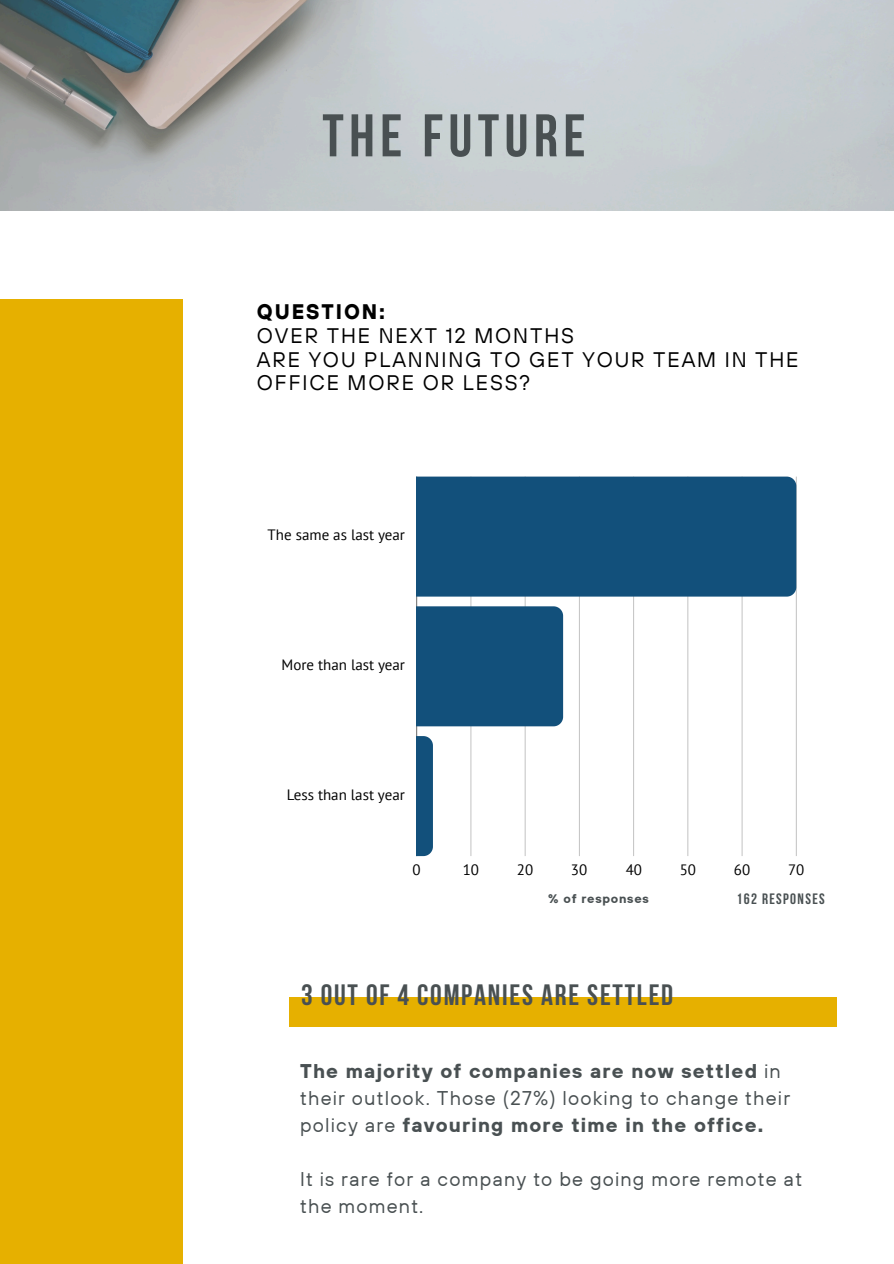
<style>
.page{position:relative;width:894px;height:1264px;background:#fff}
.page>*{position:absolute;margin:0;border:0;box-sizing:border-box;transform-origin:0 0}
.t1{font:700 60px "Bebas Neue";letter-spacing:.09em;color:#495052}
.t2{font:700 29.25px "Bebas Neue";letter-spacing:.06em;color:#495052}
.t3{font:21px/23.7px "TT Hoves";letter-spacing:.09em;color:#000}
.t4{font:700 19.8px/27px "TT Hoves";letter-spacing:.06em;color:#495052}
.t5{font:19.8px/27px "TT Hoves";letter-spacing:.06em;color:#495052}
.t6{font:15px "PT Sans";color:#000}
.t7{font:700 15px "Bebas Neue";letter-spacing:.09em;color:#495052}
.t8{font:700 12.3px "TT Hoves";letter-spacing:.06em;color:#495052}
.s1{font-weight:700}
.s2{font-weight:400}
</style>
<div class="page">
<img style="left:0;top:0;width:893px;height:211px">
<div style="left:289px;top:997px;width:548px;height:29px;background:#e6b000"></div>
<div style="left:0;top:300px;width:182px;height:963px;background:#e6b000"></div>
<hr style="left:416px;top:476px;width:1px;height:380px;background:#000">
<hr style="left:470px;top:476px;width:1px;height:380px;background:#000">
<hr style="left:524px;top:476px;width:1px;height:380px;background:#000">
<hr style="left:579px;top:476px;width:1px;height:380px;background:#000">
<hr style="left:633px;top:476px;width:1px;height:380px;background:#000">
<hr style="left:687px;top:476px;width:1px;height:380px;background:#000">
<hr style="left:741px;top:476px;width:1px;height:380px;background:#000">
<hr style="left:795px;top:476px;width:1px;height:380px;background:#000">
<div style="left:416px;top:476px;width:380px;height:120px;background:#12507b"></div>
<div style="left:416px;top:606px;width:147px;height:120px;background:#12507b"></div>
<div style="left:416px;top:736px;width:17px;height:120px;background:#12507b"></div>
<p class="t1" style="left:322px;top:111px;width:264px">THE FUTURE</p>
<h5 class="t3" style="left:257px;top:300px;width:543px"><span class="s1">QUESTION:<br></span>OVER THE NEXT 12 MONTHS<br>ARE YOU PLANNING TO GET YOUR TEAM IN THE<br>OFFICE MORE OR LESS?</h5>
<p class="t6" style="left:267px;top:525px;width:139px">The same as last year</p>
<p class="t6" style="left:281px;top:655px;width:125px">More than last year</p>
<p class="t6" style="left:287px;top:784px;width:119px">Less than last year</p>
<p class="t6" style="left:412px;top:859px;width:10px">0</p>
<p class="t6" style="left:462px;top:859px;width:18px">10</p>
<p class="t6" style="left:517px;top:859px;width:18px">20</p>
<p class="t6" style="left:570px;top:859px;width:18px">30</p>
<p class="t6" style="left:625px;top:859px;width:18px">40</p>
<p class="t6" style="left:679px;top:859px;width:18px">50</p>
<p class="t6" style="left:733px;top:859px;width:18px">60</p>
<p class="t6" style="left:787px;top:859px;width:18px">70</p>
<h2 class="t8" style="left:548px;top:890px;width:102px">% of responses</h2>
<p class="t7" style="left:736px;top:892px;width:90px">162 RESPONSES</p>
<h1 class="t2" style="left:301px;top:982px;width:373px">3 OUT OF 4 COMPANIES ARE SETTLED</h1>
<p class="t4" style="left:300px;top:1057px;width:491px">The majority of companies are now settled <span class="s2">in their outlook. Those (27%) looking to change their policy are</span> favouring more time in the office.</p>
<h3 class="t5" style="left:300px;top:1165px;width:503px">It is rare for a company to be going more remote at the moment.</h3>
</div>
